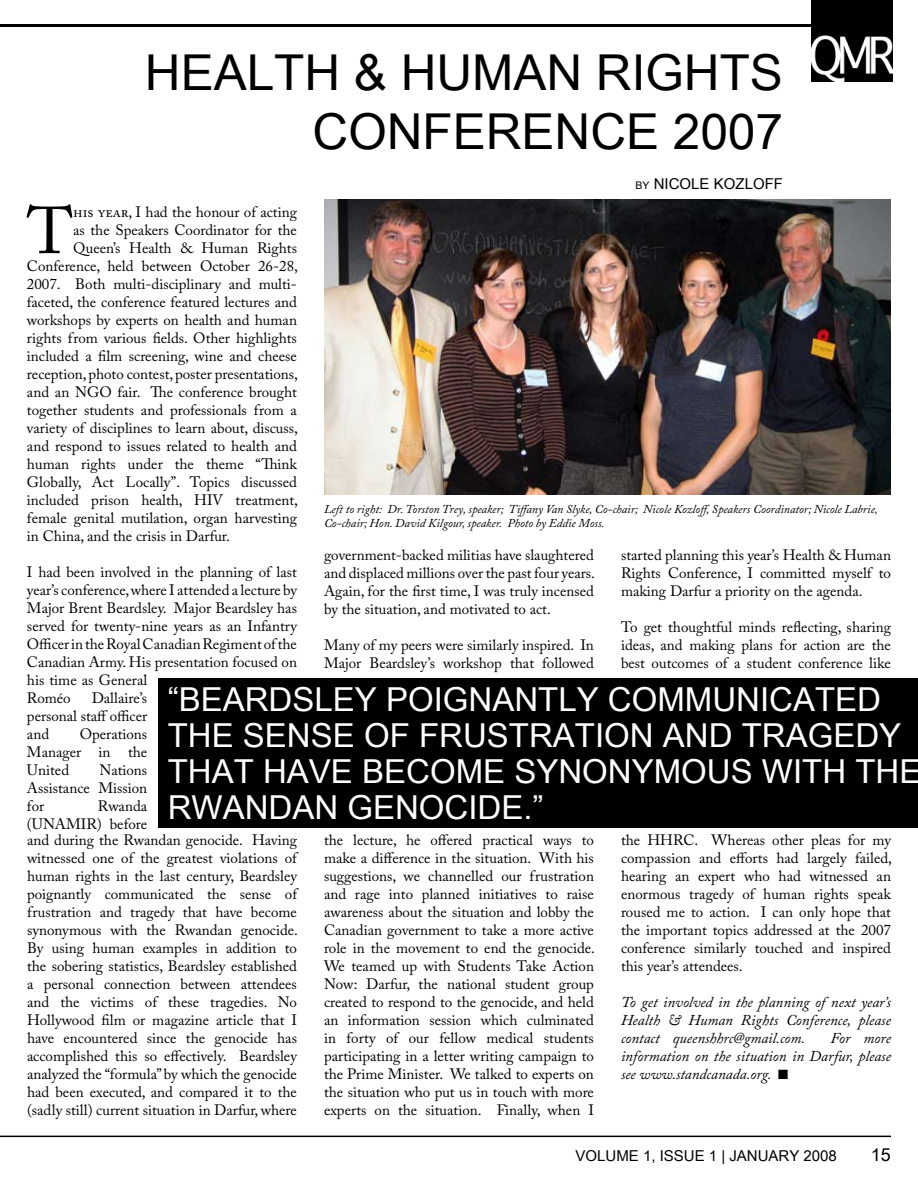
<style>
.page{position:relative;width:918px;height:1188px;background:#fff}
.page>*{position:absolute;margin:0;border:0;box-sizing:border-box;transform-origin:0 0}
.t1{font:65.7px "Adobe Caslon Pro";color:#000}
.t2{font:49.5px/59.4px "Arial Unicode MS";color:#000;text-align:right}
.t3{font:33px/36px "Arial Unicode MS";color:#fff}
.t4{font:18px "Arial Unicode MS";color:#000}
.t5{font:15px/18px "Adobe Caslon Pro";color:#000;text-align:justify}
.t6{font:italic 15px/18px "Adobe Caslon Pro";color:#000;text-align:justify}
.t7{font:15px "Arial Unicode MS";color:#000}
.t8{font:15px "Arial Unicode MS";color:#000}
.t9{font:italic 12px/14.4px "Adobe Caslon Pro";color:#000}
.s1{font-size:10.5px}
</style>
<div class="page">
<hr style="left:0;top:1136px;width:891px;height:1px;background:#000">
<img style="left:811px;top:0;width:82px;height:82px">
<hr style="left:0;top:24px;width:837px;height:3px;background:#000">
<img style="left:324px;top:200px;width:567px;height:294px">
<div style="left:159px;top:678px;width:759px;height:149px;background:#000"></div>
<h2 class="t2" style="left:145px;top:42px;width:640px">HEALTH &amp; HUMAN RIGHTS<br>CONFERENCE 2007</h2>
<p class="t8" style="left:636px;top:173px;width:149px"><span class="s1">by</span> NICOLE KOZLOFF</p>
<h1 class="t1" style="left:27px;top:192px;width:48px">T</h1>
<p class="t5" style="left:73px;top:203px;width:225px">his year, I had the honour of acting</p>
<p class="t5" style="left:73px;top:221px;width:225px">as the Speakers Coordinator for the</p>
<p class="t5" style="left:73px;top:239px;width:225px">Queen’s Health &amp; Human Rights</p>
<p class="t5" style="left:27px;top:257px;width:273px">Conference, held between October 26-28,</p>
<p class="t5" style="left:27px;top:275px;width:272px">2007. Both multi-disciplinary and multi-</p>
<p class="t5" style="left:27px;top:293px;width:271px">faceted, the conference featured lectures and</p>
<p class="t5" style="left:27px;top:311px;width:272px">workshops by experts on health and human</p>
<p class="t5" style="left:27px;top:329px;width:271px">rights from various fields. Other highlights</p>
<p class="t5" style="left:27px;top:347px;width:272px">included a film screening, wine and cheese</p>
<p class="t5" style="left:27px;top:365px;width:273px">reception, photo contest, poster presentations,</p>
<p class="t5" style="left:27px;top:383px;width:272px">and an NGO fair. The conference brought</p>
<p class="t5" style="left:27px;top:401px;width:272px">together students and professionals from a</p>
<p class="t5" style="left:27px;top:419px;width:273px">variety of disciplines to learn about, discuss,</p>
<p class="t5" style="left:27px;top:437px;width:271px">and respond to issues related to health and</p>
<p class="t5" style="left:27px;top:455px;width:272px">human rights under the theme “Think</p>
<p class="t5" style="left:27px;top:473px;width:272px">Globally, Act Locally”. Topics discussed</p>
<p class="t5" style="left:27px;top:491px;width:273px">included prison health, HIV treatment,</p>
<p class="t5" style="left:27px;top:509px;width:272px">female genital mutilation, organ harvesting</p>
<p class="t5" style="left:27px;top:527px;width:204px">in China, and the crisis in Darfur.</p>
<p class="t5" style="left:27px;top:563px;width:272px;text-align:left">I had been involved in the planning of last year’s conference, where I attended a lecture by Major Brent Beardsley. Major Beardsley has served for twenty-nine years as an Infantry Officer in the Royal Canadian Regiment of the Canadian Army. His presentation focused on his time as General<br>Roméo</p>
<p class="t9" style="left:324px;top:501px;width:555px">Left to right: Dr. Torston Trey, speaker; Tiffany Van Slyke, Co-chair; Nicole Kozloff, Speakers Coordinator; Nicole Labrie,<br>Co-chair; Hon. David Kilgour, speaker. Photo by Eddie Moss.</p>
<p class="t5" style="left:324px;top:546px;width:273px">government-backed militias have slaughtered and displaced millions over the past four years.<br>Again, for the first time, I was truly incensed by the situation, and motivated to act.</p>
<p class="t5" style="left:324px;top:636px;width:272px">Many of my peers were similarly inspired. In<br>Major Beardsley’s workshop that followed</p>
<p class="t5" style="left:621px;top:546px;width:271px">started planning this year’s Health &amp; Human Rights Conference, I committed myself to making Darfur a priority on the agenda.</p>
<p class="t5" style="left:621px;top:618px;width:272px">To get thoughtful minds reflecting, sharing ideas, and making plans for action are the best outcomes of a student conference like</p>
<h3 class="t3" style="left:168px;top:680px;width:755px">“BEARDSLEY POIGNANTLY COMMUNICATED<br>THE SENSE OF FRUSTRATION AND TRAGEDY<br>THAT HAVE BECOME SYNONYMOUS WITH THE<br>RWANDAN GENOCIDE.”</h3>
<p class="t5" style="left:27px;top:689px;width:122px;text-indent:65px">Dallaire’s personal staff officer and</p>
<p class="t5" style="left:27px;top:725px;width:122px;text-indent:53px">Operations Manager in the United</p>
<p class="t5" style="left:27px;top:761px;width:122px;text-indent:73px">Nations Assistance Mission for</p>
<p class="t5" style="left:27px;top:797px;width:122px;text-align:right">Rwanda (UNAMIR) before</p>
<p class="t5" style="left:324px;top:831px;width:273px">the lecture, he offered practical ways to make a difference in the situation. With his suggestions, we channelled our frustration and rage into planned initiatives to raise awareness about the situation and lobby the Canadian government to take a more active role in the movement to end the genocide.<br>We teamed up with Students Take Action Now: Darfur, the national student group created to respond to the genocide, and held an information session which culminated in forty of our fellow medical students participating in a letter writing campaign to the Prime Minister. We talked to experts on the situation who put us in touch with more experts on the situation. Finally, when I</p>
<p class="t5" style="left:621px;top:831px;width:273px">the HHRC. Whereas other pleas for my compassion and efforts had largely failed, hearing an expert who had witnessed an enormous tragedy of human rights speak roused me to action. I can only hope that the important topics addressed at the 2007 conference similarly touched and inspired this year’s attendees.</p>
<p class="t6" style="left:621px;top:993px;width:272px">To get involved in the planning of next year’s Health &amp; Human Rights Conference, please contact queenshhrc@gmail.com.</p>
<p class="t5" style="left:27px;top:831px;width:273px">and during the Rwandan genocide. Having witnessed one of the greatest violations of human rights in the last century, Beardsley poignantly communicated the sense of frustration and tragedy that have become synonymous with the Rwandan genocide.<br>By using human examples in addition to the sobering statistics, Beardsley established a personal connection between attendees and the victims of these tragedies. No Hollywood film or magazine article that I have encountered since the genocide has accomplished this so effectively. Beardsley analyzed the “formula” by which the genocide had been executed, and compared it to the (sadly still) current situation in Darfur, where</p>
<p class="t6" style="left:621px;top:1029px;width:272px;text-indent:210px">For more information on the situation in Darfur, please see www.standcanada.org.</p>
<p class="t7" style="left:576px;top:1145px;width:263px">VOLUME 1, ISSUE 1 | JANUARY 2008</p>
<p class="t4" style="left:871px;top:1142px;width:22px">15</p>
</div>
